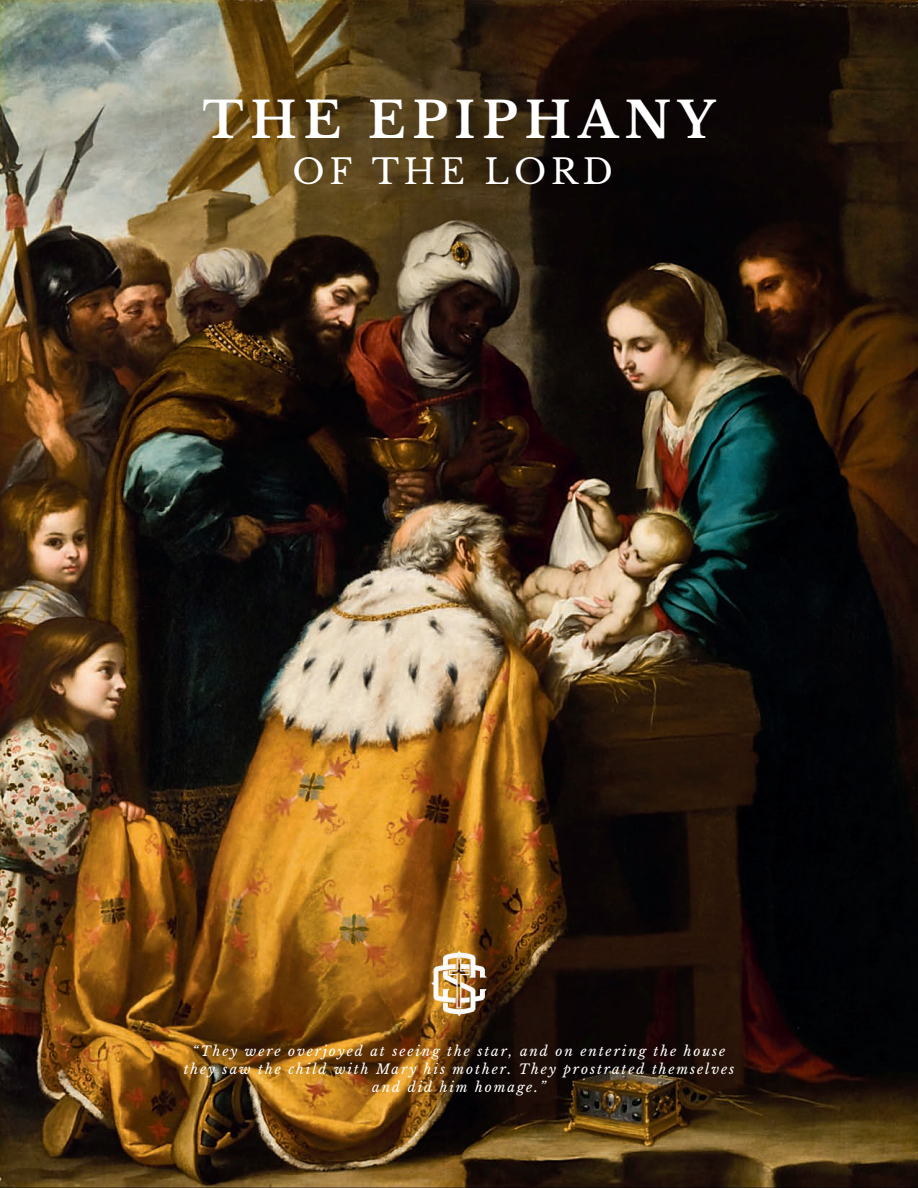
<style>
.page{position:relative;width:918px;height:1188px;background:#fff}
.page>*{position:absolute;margin:0;border:0;box-sizing:border-box;transform-origin:0 0}
.t1{font:700 49.2px "Libre Baskerville";letter-spacing:.14em;color:#fff}
.t2{font:34.2px "Libre Baskerville";letter-spacing:.14em;color:#fff}
.t3{font:italic 13.5px/18px "Libre Baskerville";letter-spacing:.14em;color:#fff;text-align:center}
</style>
<div class="page">
<img style="left:0;top:0;width:918px;height:1188px">
<img style="left:430px;top:950px;width:58px;height:67px">
<p class="t1" style="left:203px;top:90px;width:514px">THE EPIPHANY</p>
<p class="t2" style="left:292px;top:151px;width:322px">OF THE LORD</p>
<p class="t3" style="left:184px;top:1042px;width:552px">“They were overjoyed at seeing the star, and on entering the house they saw the child with Mary his mother. They prostrated themselves and did him homage.”</p>
</div>
